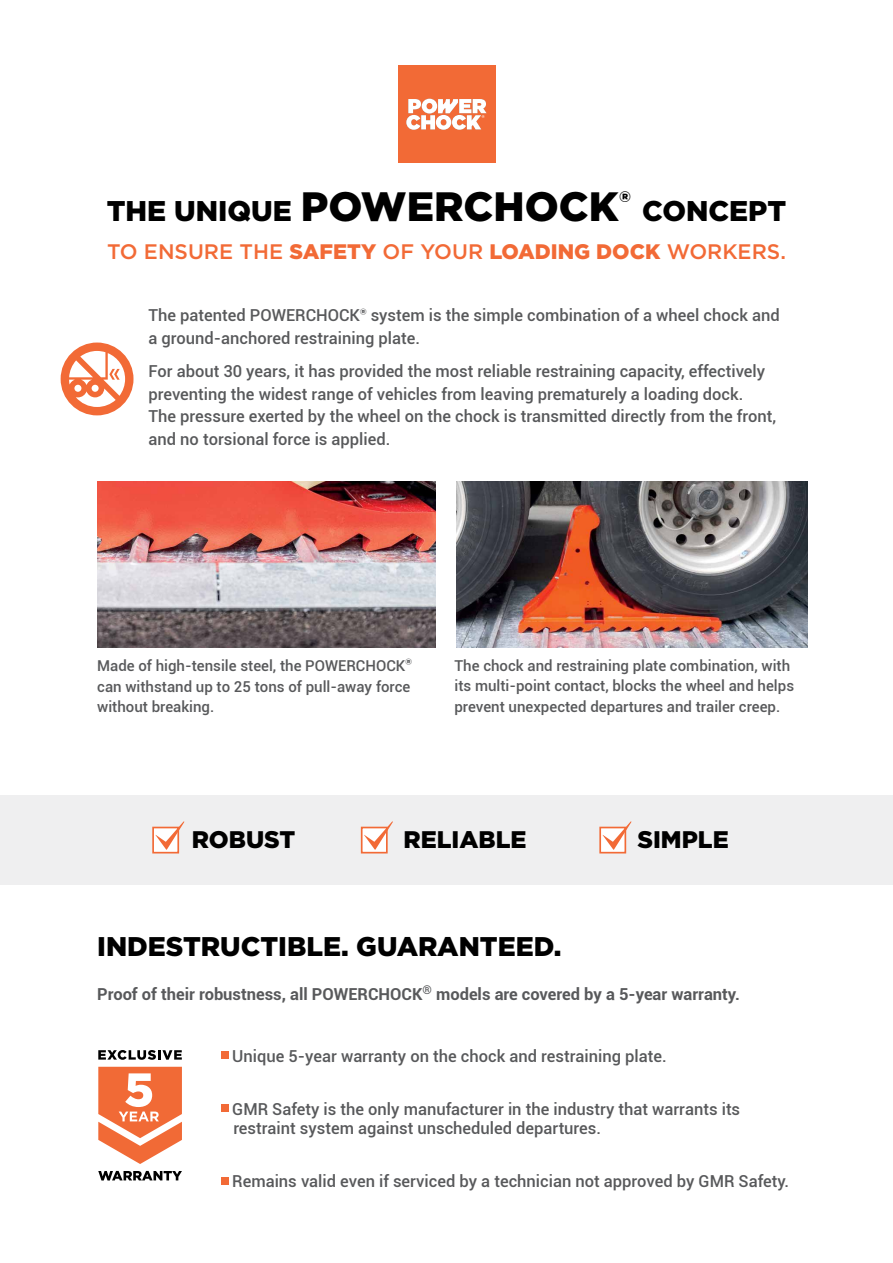
<style>
.page{position:relative;width:893px;height:1263px;background:#fff}
.page>*{position:absolute;margin:0;border:0;box-sizing:border-box;transform-origin:0 0}
.t1{font:900 28.5px "Gotham";color:#000}
.t2{font:900 27px "Gotham";color:#000}
.t3{font:900 24px "Gotham";color:#000}
.t4{font:500 21px "Gotham";color:#f26a36}
.t5{font:500 16.5px/22.5px "Roboto";color:#58595b}
.t6{font:700 16.5px "Roboto";color:#58595b}
.t7{font:500 15px/20.2px "Roboto";color:#58595b;text-align:justify}
.s1{font-size:40.95px}
.s2{font-weight:900}
.s3{font-family:"Gotham";font-weight:900;font-size:17.55px}
</style>
<div class="page">
<img style="left:97px;top:482px;width:338px;height:165px">
<img style="left:457px;top:482px;width:350px;height:165px">
<div style="left:0;top:795px;width:892px;height:90px;background:#efeff0"></div>
<div style="left:398px;top:66px;width:97px;height:97px;background:#f26a36"></div>
<svg style="left:406px;top:99px;width:80px;height:31px"></svg>
<div style="left:221px;top:1052px;width:7px;height:7px;background:#f26a36"></div>
<div style="left:221px;top:1104px;width:7px;height:8px;background:#f26a36"></div>
<div style="left:221px;top:1177px;width:7px;height:7px;background:#f26a36"></div>
<svg style="left:98px;top:1050px;width:84px;height:10px"></svg>
<svg style="left:98px;top:1171px;width:84px;height:9px"></svg>
<svg style="left:98px;top:1067px;width:84px;height:97px"></svg>
<div style="left:152px;top:827px;width:27px;height:26px;border:2px solid #f26a36"></div>
<svg style="left:155px;top:821px;width:30px;height:29px"></svg>
<div style="left:361px;top:827px;width:27px;height:26px;border:2px solid #f26a36"></div>
<svg style="left:364px;top:821px;width:29px;height:29px"></svg>
<div style="left:599px;top:827px;width:27px;height:26px;border:2px solid #f26a36"></div>
<svg style="left:602px;top:821px;width:30px;height:29px"></svg>
<svg style="left:61px;top:342px;width:73px;height:73px"></svg>
<h1 class="t1" style="left:107px;top:191px;width:681px">THE UNIQUE <span class="s1">POWERCHOCK</span><sup>®</sup> CONCEPT</h1>
<p class="t4" style="left:107px;top:237px;width:680px">TO ENSURE THE <span class="s2">SAFETY</span> OF YOUR <span class="s2">LOADING DOCK</span> WORKERS.</p>
<p class="t5" style="left:148px;top:304px;width:633px">The patented POWERCHOCK<span class="s3">®</span> system is the simple combination of a wheel chock and a ground-anchored restraining plate.</p>
<p class="t5" style="left:148px;top:359px;width:629px">For about 30 years, it has provided the most reliable restraining capacity, effectively preventing the widest range of vehicles from leaving prematurely a loading dock.<br>The pressure exerted by the wheel on the chock is transmitted directly from the front, and no torsional force is applied.</p>
<p class="t7" style="left:97px;top:655px;width:316px">Made of high-tensile steel, the POWERCHOCK<span class="s3">® </span>can withstand up to 25 tons of pull-away force without breaking.</p>
<p class="t7" style="left:454px;top:655px;width:341px;text-align:left">The chock and restraining plate combination, with its multi-point contact, blocks the wheel and helps prevent unexpected departures and trailer creep.</p>
<h3 class="t3" style="left:192px;top:823px;width:105px">ROBUST</h3>
<h3 class="t3" style="left:403px;top:823px;width:125px">RELIABLE</h3>
<h3 class="t3" style="left:637px;top:823px;width:93px">SIMPLE</h3>
<h2 class="t2" style="left:97px;top:928px;width:466px">INDESTRUCTIBLE. GUARANTEED.</h2>
<p class="t6" style="left:97px;top:982px;width:644px">Proof of their robustness, all POWERCHOCK<sup>®</sup> models are covered by a 5-year warranty.</p>
<p class="t5" style="left:232px;top:1044px;width:436px">Unique 5-year warranty on the chock and restraining plate.</p>
<p class="t5" style="left:232px;top:1098px;width:509px;line-height:19.8px">GMR Safety is the only manufacturer in the industry that warrants its restraint system against unscheduled departures.</p>
<p class="t5" style="left:232px;top:1169px;width:558px">Remains valid even if serviced by a technician not approved by GMR Safety.</p>
</div>
